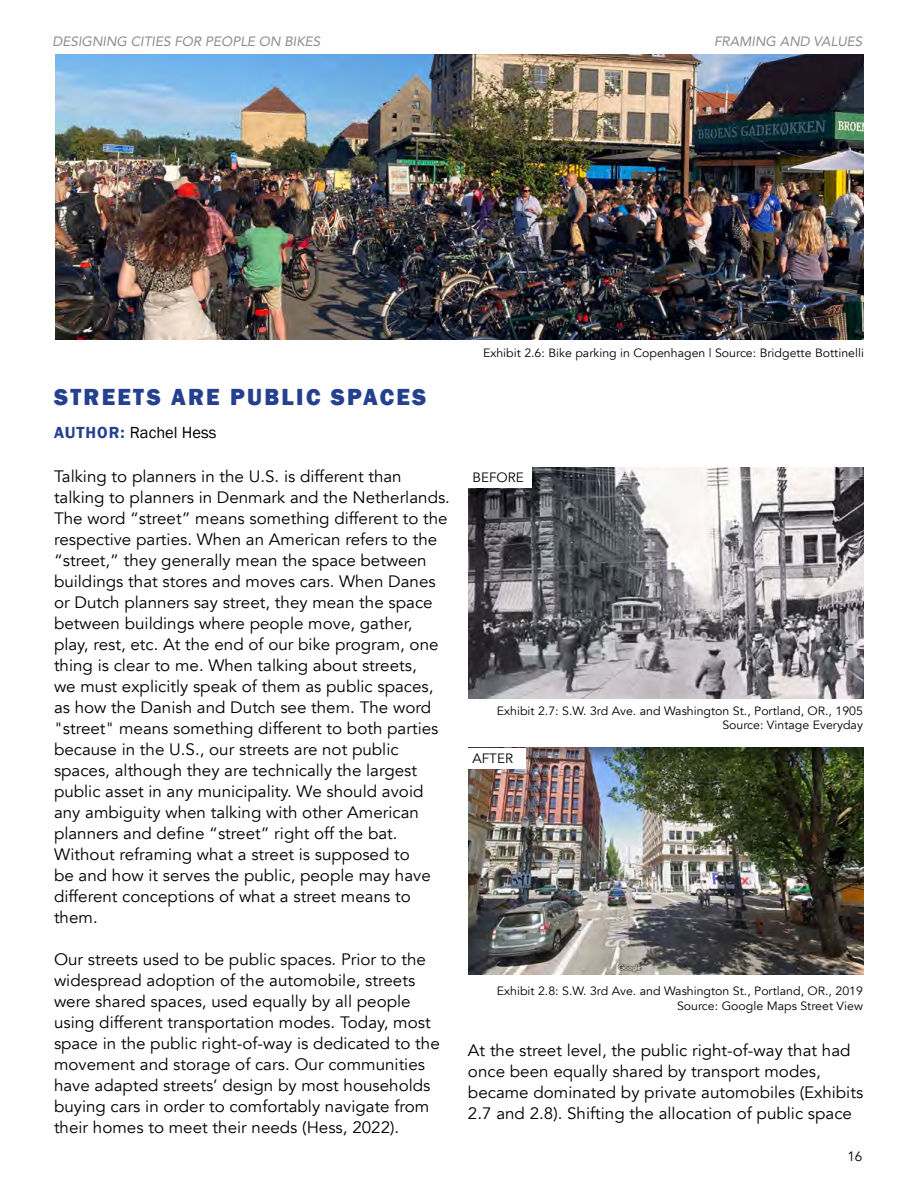
<style>
.page{position:relative;width:918px;height:1188px;background:#fff}
.page>*{position:absolute;margin:0;border:0;box-sizing:border-box;transform-origin:0 0}
.t1{font:800 24px "Franklin Gothic";letter-spacing:.1em;color:#25408f;scale:.96 1}
.t2{font:16.5px/21px "Avenir";color:#000}
.t3{font:16.5px "Franklin Gothic";color:#000}
.t4{font:italic 13.5px "Avenir";color:#8a8c8e}
.t5{font:13.5px "Avenir";color:#000}
.t6{font:12px/14.4px "Avenir";color:#000;text-align:right}
.s1{font-weight:600;color:#25408f}
</style>
<div class="page">
<img style="left:55px;top:54px;width:809px;height:285px">
<img style="left:468px;top:467px;width:396px;height:231px">
<img style="left:468px;top:748px;width:396px;height:226px">
<div style="left:468px;top:467px;width:63px;height:21px;background:#fff"></div>
<div style="left:468px;top:748px;width:57px;height:21px;background:#fff"></div>
<p class="t4" style="left:52px;top:33px;width:269px">DESIGNING CITIES FOR PEOPLE ON BIKES</p>
<p class="t4" style="left:714px;top:33px;width:150px">FRAMING AND VALUES</p>
<h1 class="t1" style="left:54px;top:382px;width:389px">STREETS ARE PUBLIC SPACES</h1>
<p class="t3" style="left:54px;top:422px;width:164px"><span class="s1">AUTHOR:</span> Rachel Hess</p>
<p class="t2" style="left:54px;top:466px;width:398px">Talking to planners in the U.S. is different than talking to planners in Denmark and the Netherlands.<br>The word “street” means something different to the respective parties. When an American refers to the “street,” they generally mean the space between buildings that stores and moves cars. When Danes or Dutch planners say street, they mean the space between buildings where people move, gather, play, rest, etc. At the end of our bike program, one thing is clear to me. When talking about streets,<br>we must explicitly speak of them as public spaces, as how the Danish and Dutch see them. The word "street" means something different to both parties because in the U.S., our streets are not public spaces, although they are technically the largest public asset in any municipality. We should avoid any ambiguity when talking with other American planners and define “street” right off the bat.<br>Without reframing what a street is supposed to<br>be and how it serves the public, people may have different conceptions of what a street means to them.</p>
<p class="t2" style="left:54px;top:949px;width:387px">Our streets used to be public spaces. Prior to the widespread adoption of the automobile, streets were shared spaces, used equally by all people using different transportation modes. Today, most space in the public right-of-way is dedicated to the movement and storage of cars. Our communities have adapted streets’ design by most households buying cars in order to comfortably navigate from their homes to meet their needs (Hess, 2022).</p>
<p class="t6" style="left:483px;top:346px;width:382px">Exhibit 2.6: Bike parking in Copenhagen | Source: Bridgette Bottinelli</p>
<p class="t5" style="left:472px;top:469px;width:53px">BEFORE</p>
<p class="t6" style="left:497px;top:703px;width:368px">Exhibit 2.7: S.W. 3rd Ave. and Washington St., Portland, OR., 1905<br>Source: Vintage Everyday</p>
<p class="t5" style="left:472px;top:750px;width:42px">AFTER</p>
<p class="t6" style="left:497px;top:984px;width:368px">Exhibit 2.8: S.W. 3rd Ave. and Washington St., Portland, OR., 2019<br>Source: Google Maps Street View</p>
<p class="t2" style="left:468px;top:1040px;width:397px">At the street level, the public right-of-way that had once been equally shared by transport modes, became dominated by private automobiles (Exhibits 2.7 and 2.8). Shifting the allocation of public space</p>
<p class="t5" style="left:847px;top:1148px;width:17px">16</p>
</div>
